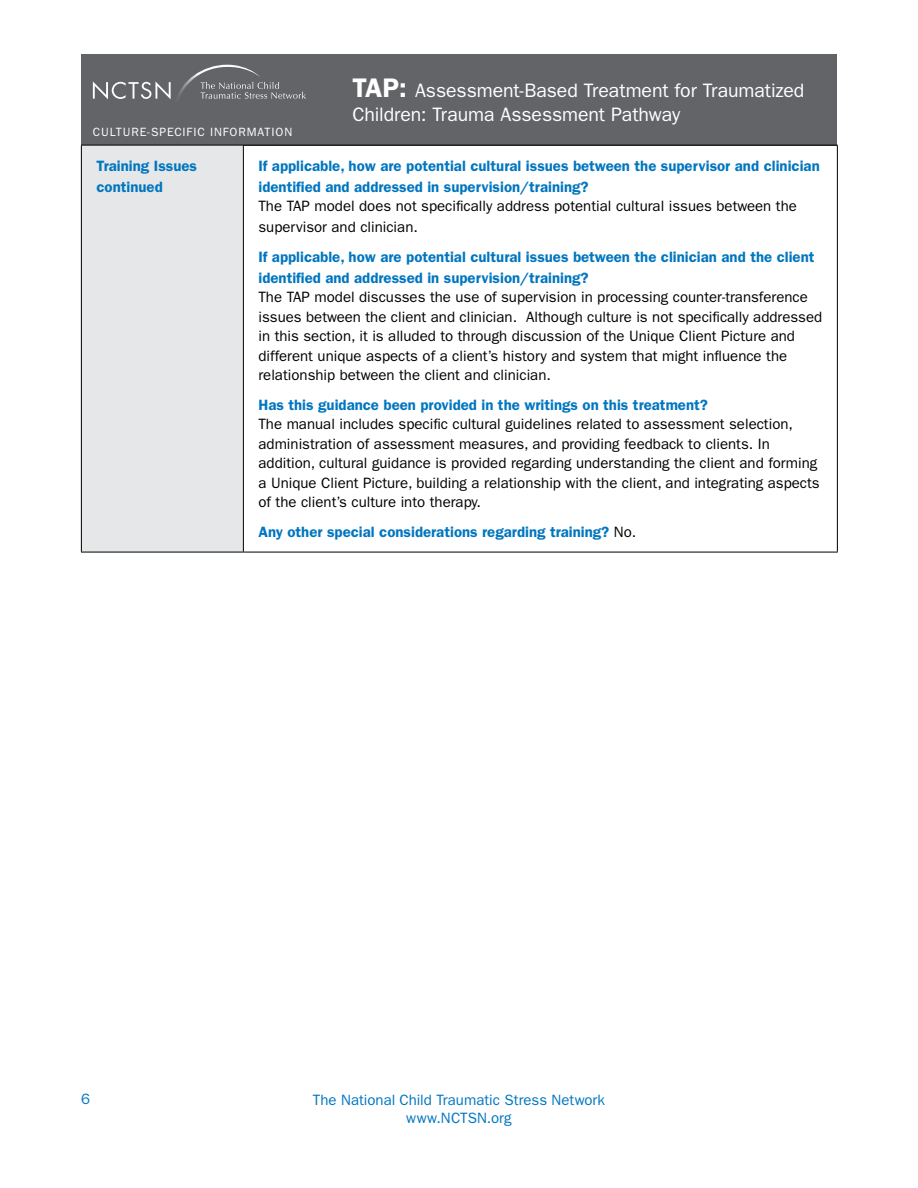
<style>
.page{position:relative;width:918px;height:1188px;background:#fff}
.page>*{position:absolute;margin:0;border:0;box-sizing:border-box;transform-origin:0 0}
.t1{font:19.5px/24px "ITC Franklin Gothic Std";letter-spacing:-.005em;color:#fff}
.t2{font:15px/19.5px "ITC Franklin Gothic Std";color:#000}
.t3{font:600 15px/21px "ITC Franklin Gothic Std";color:#0076c0}
.t4{font:15px/18px "ITC Franklin Gothic Std";color:#0076c0;text-align:center}
.t5{font:12px "ITC Franklin Gothic Std";letter-spacing:.075em;color:#fff}
.s1{font-weight:600;font-size:27px}
.s2{font-weight:400;color:#000}
</style>
<div class="page">
<div style="left:81px;top:54px;width:756px;height:92px;background:#636467"></div>
<svg style="left:93px;top:64px;width:213px;height:36px"></svg>
<div style="left:81px;top:145px;width:162px;height:407px;background:#e6e7e8"></div>
<hr style="left:81px;top:145px;width:162px;height:1px;background:#000">
<hr style="left:81px;top:145px;width:1px;height:407px;background:#000">
<hr style="left:243px;top:145px;width:595px;height:1px;background:#000">
<hr style="left:243px;top:145px;width:1px;height:407px;background:#000">
<hr style="left:837px;top:145px;width:1px;height:407px;background:#000">
<hr style="left:81px;top:552px;width:162px;height:1px;background:#000">
<hr style="left:243px;top:552px;width:595px;height:1px;background:#000">
<h1 class="t1" style="left:352px;top:79px;width:454px"><span class="s1">TAP:</span> Assessment-Based Treatment for Traumatized<br>Children: Trauma Assessment Pathway</h1>
<p class="t5" style="left:93px;top:125px;width:201px">CULTURE-SPECIFIC INFORMATION</p>
<p class="t3" style="left:96px;top:155px;width:102px">Training Issues continued</p>
<p class="t3" style="left:258px;top:155px;width:563px">If applicable, how are potential cultural issues between the supervisor and clinician identified and addressed in supervision/training?</p>
<p class="t2" style="left:258px;top:196px;width:540px;line-height:21px">The TAP model does not specifically address potential cultural issues between the supervisor and clinician.</p>
<p class="t3" style="left:258px;top:246px;width:558px">If applicable, how are potential cultural issues between the clinician and the client identified and addressed in supervision/training?</p>
<p class="t2" style="left:258px;top:287px;width:565px">The TAP model discusses the use of supervision in processing counter-transference issues between the client and clinician. Although culture is not specifically addressed in this section, it is alluded to through discussion of the Unique Client Picture and different unique aspects of a client’s history and system that might influence the relationship between the client and clinician.</p>
<p class="t3" style="left:258px;top:394px;width:451px">Has this guidance been provided in the writings on this treatment?</p>
<p class="t2" style="left:258px;top:415px;width:563px">The manual includes specific cultural guidelines related to assessment selection, administration of assessment measures, and providing feedback to clients. In addition, cultural guidance is provided regarding understanding the client and forming a Unique Client Picture, building a relationship with the client, and integrating aspects of the client’s culture into therapy.</p>
<p class="t3" style="left:258px;top:521px;width:379px">Any other special considerations regarding training? <span class="s2">No.</span></p>
<p class="t4" style="left:81px;top:1090px;width:10px">6</p>
<p class="t4" style="left:313px;top:1091px;width:294px">The National Child Traumatic Stress Network www.NCTSN.org</p>
</div>
